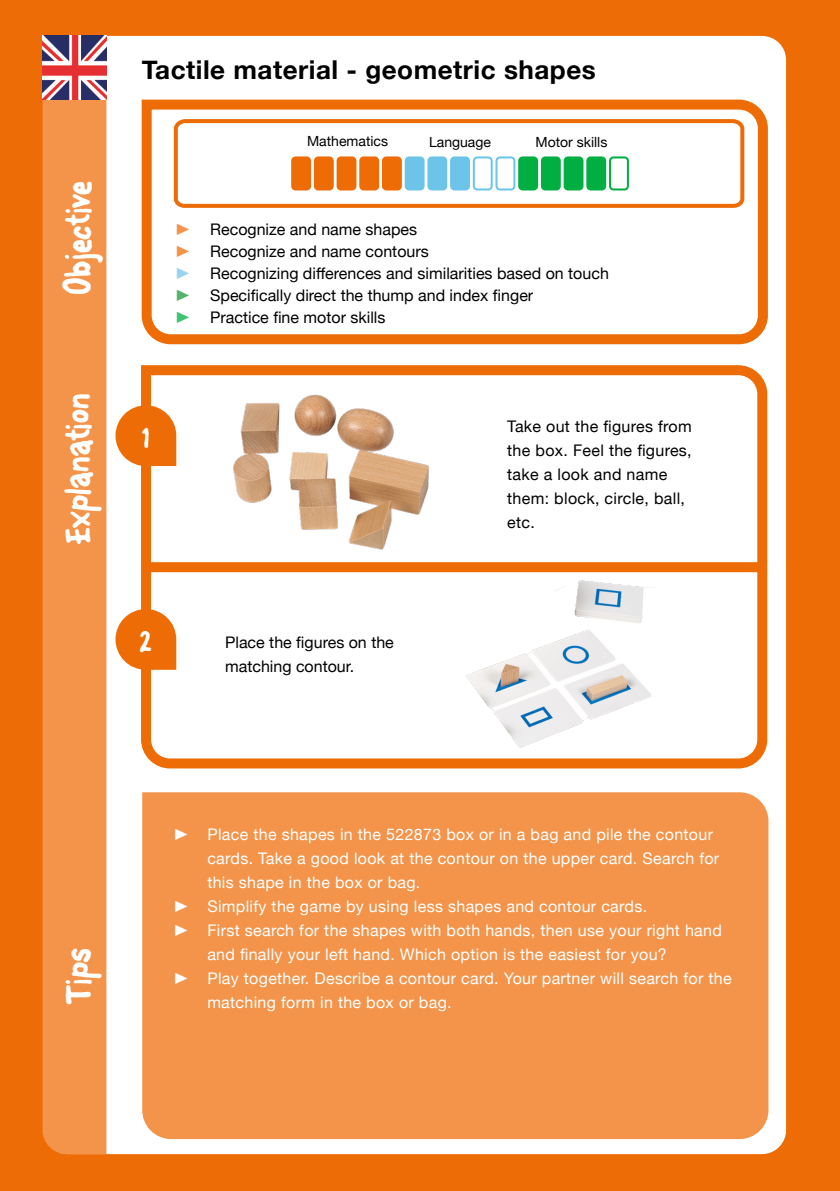
<style>
.page{position:relative;width:840px;height:1191px;background:#fff}
.page>*{position:absolute;margin:0;border:0;box-sizing:border-box;transform-origin:0 0}
.t1{font:40px "Font On A Stick";color:#fff}
.t2{font:32px "Font On A Stick";color:#fff}
.t3{font:700 26px "Helvetica Neue";letter-spacing:.02em;color:#000}
.t4{font:16px/24px "Helvetica Neue";letter-spacing:.02em;color:#fff}
._01_plat{font:16px/24px "Helvetica Neue";color:#000}
._01_plat-2{font:16px/24px "Helvetica Neue";letter-spacing:.02em;color:#000}
.t5{font:14px "Helvetica Neue";color:#000}
.s1{color:#f3944a}
.s2{color:#9ad3f0}
.s3{color:#53b36d}
.s4{color:#40c371}
</style>
<div class="page">
<div style="left:0;top:0;width:839px;height:1191px;background:#ed6c05"></div>
<div style="left:106px;top:36px;width:679px;height:1118px;background:#fff"></div>
<div style="left:43px;top:100px;width:63px;height:1054px;background:#f3944a"></div>
<svg style="left:137px;top:95px;width:635px;height:254px;background:#fceadc"></svg>
<img style="left:43px;top:36px;width:63px;height:64px">
<div style="left:137px;top:787px;width:636px;height:357px;background:#f3944a"></div>
<svg style="left:136px;top:360px;width:635px;height:413px;background:#fdefe5"></svg>
<svg style="left:115px;top:405px;width:61px;height:61px"></svg>
<svg style="left:115px;top:609px;width:61px;height:61px"></svg>
<div style="left:146px;top:562px;width:617px;height:10px;background:#ed6c05"></div>
<img style="left:211px;top:318px;width:324px;height:282px">
<img style="left:457px;top:571px;width:199px;height:191px">
<svg style="left:172px;top:117px;width:574px;height:93px;background:#fbede0"></svg>
<div style="left:292px;top:157px;width:18px;height:32px;background:#ed6c05;border-radius:3px"></div>
<div style="left:291px;top:156px;width:20px;height:34px;border:2px solid #ed6c05;border-radius:3px"></div>
<div style="left:315px;top:157px;width:17px;height:32px;background:#ed6c05;border-radius:3px"></div>
<div style="left:314px;top:156px;width:19px;height:34px;border:2px solid #ed6c05;border-radius:3px"></div>
<div style="left:337px;top:157px;width:18px;height:32px;background:#ed6c05;border-radius:3px"></div>
<div style="left:336px;top:156px;width:20px;height:34px;border:2px solid #ed6c05;border-radius:3px"></div>
<div style="left:360px;top:157px;width:18px;height:32px;background:#ed6c05;border-radius:3px"></div>
<div style="left:359px;top:156px;width:20px;height:34px;border:2px solid #ed6c05;border-radius:3px"></div>
<div style="left:383px;top:157px;width:17px;height:32px;background:#ed6c05;border-radius:3px"></div>
<div style="left:382px;top:156px;width:19px;height:34px;border:2px solid #ed6c05;border-radius:3px"></div>
<div style="left:405px;top:157px;width:18px;height:32px;background:#6cc4e9;border-radius:3px"></div>
<div style="left:404px;top:156px;width:20px;height:34px;border:2px solid #6cc4e9;border-radius:3px"></div>
<div style="left:519px;top:157px;width:17px;height:32px;background:#00ae42;border-radius:3px"></div>
<div style="left:518px;top:156px;width:19px;height:34px;border:2px solid #00ae42;border-radius:3px"></div>
<div style="left:428px;top:157px;width:18px;height:32px;background:#6cc4e9;border-radius:3px"></div>
<div style="left:427px;top:156px;width:20px;height:34px;border:2px solid #6cc4e9;border-radius:3px"></div>
<div style="left:541px;top:157px;width:18px;height:32px;background:#00ae42;border-radius:3px"></div>
<div style="left:540px;top:156px;width:20px;height:34px;border:2px solid #00ae42;border-radius:3px"></div>
<div style="left:451px;top:157px;width:17px;height:32px;background:#6cc4e9;border-radius:3px"></div>
<div style="left:450px;top:156px;width:19px;height:34px;border:2px solid #6cc4e9;border-radius:3px"></div>
<div style="left:564px;top:157px;width:18px;height:32px;background:#00ae42;border-radius:3px"></div>
<div style="left:563px;top:156px;width:20px;height:34px;border:2px solid #00ae42;border-radius:3px"></div>
<div style="left:472px;top:156px;width:20px;height:34px;border:2px solid #6cc4e9;border-radius:3px"></div>
<div style="left:587px;top:157px;width:18px;height:32px;background:#00ae42;border-radius:3px"></div>
<div style="left:586px;top:156px;width:20px;height:34px;border:2px solid #00ae42;border-radius:3px"></div>
<div style="left:495px;top:156px;width:20px;height:34px;border:2px solid #6cc4e9;border-radius:3px"></div>
<div style="left:608px;top:156px;width:20px;height:34px;border:2px solid #00ae42;border-radius:3px"></div>
<p class="t1" style="left:53px;top:293px;width:114px;rotate:-90deg">Objective</p>
<p class="t1" style="left:53px;top:545px;width:154px;rotate:-90deg">Explanation</p>
<p class="t3" style="left:142px;top:50px;width:455px">Tactile material - geometric shapes</p>
<p class="t5" style="left:307px;top:131px;width:82px">Mathematics</p>
<p class="t5" style="left:429px;top:131px;width:63px">Language</p>
<p class="t5" style="left:535px;top:131px;width:73px">Motor skills</p>
<p class="_01_plat" style="left:173px;top:218px;width:246px"><span class="s1">࢝</span> Recognize and name shapes</p>
<p class="_01_plat" style="left:173px;top:240px;width:257px"><span class="s1">࢝</span> Recognize and name contours</p>
<p class="_01_plat" style="left:173px;top:262px;width:437px"><span class="s2">࢝</span> Recognizing differences and similarities based on touch</p>
<p class="_01_plat" style="left:173px;top:284px;width:361px"><span class="s3">࢝</span> Specifically direct the thump and index finger</p>
<p class="_01_plat" style="left:173px;top:306px;width:214px"><span class="s4">࢝</span> Practice fine motor skills</p>
<p class="t2" style="left:142px;top:417px;width:8px">1</p>
<p class="_01_plat-2" style="left:507px;top:415px;width:186px">Take out the figures from the box. Feel the figures, take a look and name them: block, circle, ball, etc.</p>
<p class="t2" style="left:139px;top:621px;width:14px">2</p>
<p class="_01_plat" style="left:225px;top:631px;width:170px">Place the figures on the matching contour.</p>
<p class="t1" style="left:53px;top:1004px;width:58px;rotate:-90deg">Tips</p>
<p class="t4" style="left:207px;top:823px;width:513px;text-indent:-36px">࢝ Place the shapes in the 522873 box or in a bag and pile the contour cards. Take a good look at the contour on the upper card. Search for this shape in the box or bag.</p>
<p class="t4" style="left:171px;top:895px;width:477px">࢝ Simplify the game by using less shapes and contour cards.</p>
<p class="t4" style="left:207px;top:919px;width:516px;text-indent:-36px">࢝ First search for the shapes with both hands, then use your right hand and finally your left hand. Which option is the easiest for you?</p>
<p class="t4" style="left:207px;top:967px;width:525px;text-indent:-36px">࢝ Play together. Describe a contour card. Your partner will search for the matching form in the box or bag.</p>
</div>
